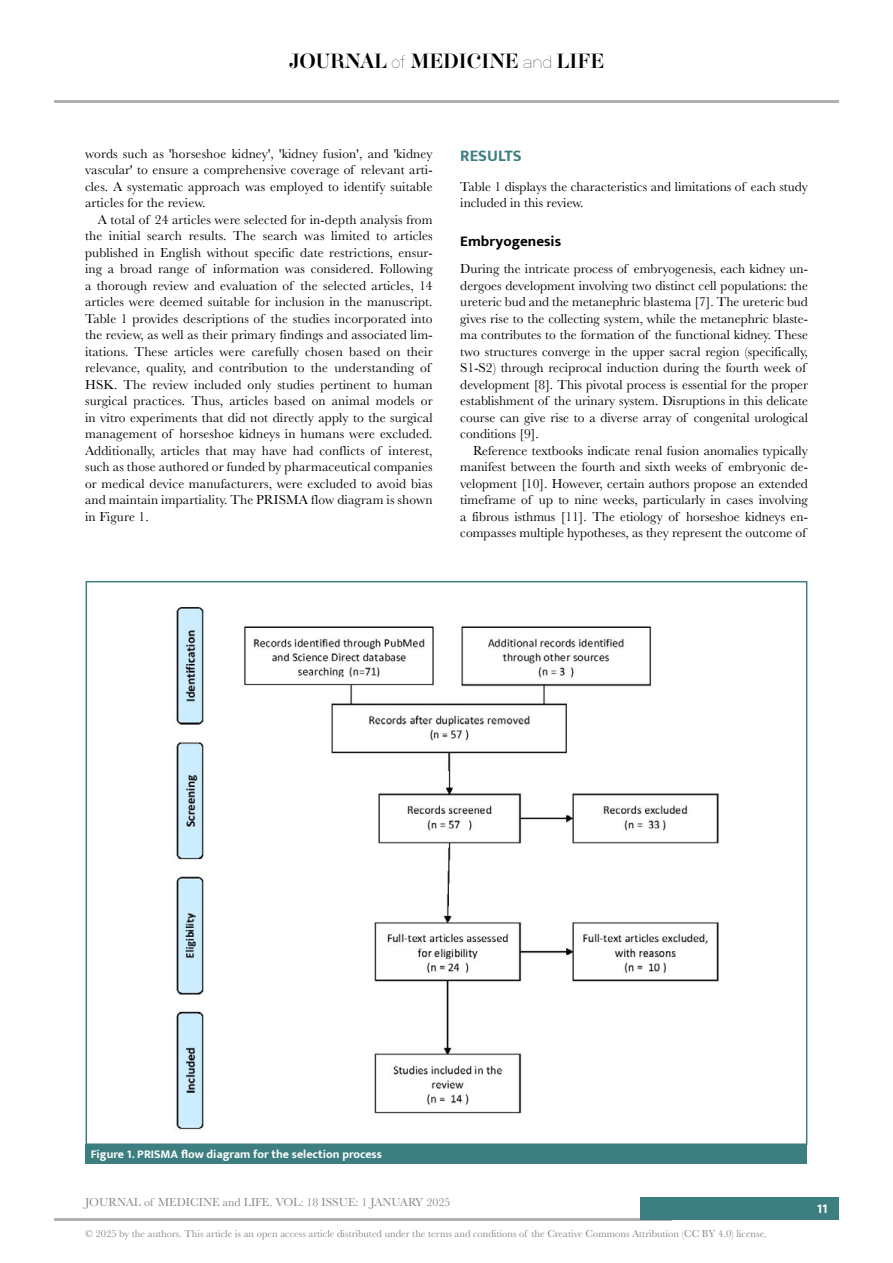
<style>
.page{position:relative;width:893px;height:1263px;background:#fff}
.page>*{position:absolute;margin:0;border:0;box-sizing:border-box;transform-origin:0 0}
.t1{font:18px "Aker Brygge Display";color:#000}
.t2{font:700 16.5px "Mukta";color:#3d7f80}
.t3{font:700 15px "Mukta";color:#000}
.t4{font:13.5px/16.5px "Baskerville";letter-spacing:.01em;color:#000}
.t5{font:700 13.5px "Mukta";color:#fff}
.t6{font:12px "Baskerville";color:#878787}
.t7{font:700 12px "Mukta";color:#fff}
.t8{font:10.5px "Baskerville";color:#878787}
.s1{font-family:"Neubau Grotesk Lei"}
</style>
<div class="page">
<hr style="left:54px;top:1218px;width:618px;height:2px;background:#b3b2b2">
<hr style="left:54px;top:100px;width:785px;height:2px;background:#b3b2b2">
<div style="left:641px;top:1198px;width:198px;height:22px;background:#3d7f80"></div>
<div style="left:86px;top:1145px;width:721px;height:19px;background:#3d7f80"></div>
<img style="left:176px;top:607px;width:543px;height:523px">
<h1 class="t1" style="left:289px;top:49px;width:317px">JOURNAL <span class="s1">of</span> MEDICINE <span class="s1">and</span> LIFE</h1>
<p class="t4" style="left:85px;top:145px;width:349px;text-align:justify">words such as 'horseshoe kidney', 'kidney fusion', and 'kidney vascular' to ensure a comprehensive coverage of relevant arti&shy;cles. A systematic approach was employed to identify suitable articles for the review.</p>
<p class="t4" style="left:85px;top:211px;width:349px;text-indent:13px">A total of 24 articles were selected for in-depth analysis from the initial search results. The search was limited to articles published in English without specific date restrictions, ensur&shy;ing a broad range of information was considered. Following a thorough review and evaluation of the selected articles, 14 articles were deemed suitable for inclusion in the manuscript.<br>Table 1 provides descriptions of the studies incorporated into the review, as well as their primary findings and associated lim&shy;itations. These articles were carefully chosen based on their relevance, quality, and contribution to the understanding of HSK. The review included only studies pertinent to human surgical practices. Thus, articles based on animal models or in vitro experiments that did not directly apply to the surgical management of horseshoe kidneys in humans were excluded.<br>Additionally, articles that may have had conflicts of interest, such as those authored or funded by pharmaceutical companies or medical device manufacturers, were excluded to avoid bias and maintain impartiality. The PRISMA flow diagram is shown in Figure 1.</p>
<p class="t2" style="left:460px;top:146px;width:63px">RESULTS</p>
<p class="t4" style="left:460px;top:178px;width:349px">Table 1 displays the characteristics and limitations of each study included in this review.</p>
<p class="t3" style="left:460px;top:232px;width:102px">Embryogenesis</p>
<p class="t4" style="left:460px;top:261px;width:349px">During the intricate process of embryogenesis, each kidney un&shy;dergoes development involving two distinct cell populations: the ureteric bud and the metanephric blastema [7]. The ureteric bud gives rise to the collecting system, while the metanephric blaste&shy;ma contributes to the formation of the functional kidney. These two structures converge in the upper sacral region (specifically, S1-S2) through reciprocal induction during the fourth week of development [8]. This pivotal process is essential for the proper establishment of the urinary system. Disruptions in this delicate course can give rise to a diverse array of congenital urological conditions [9].</p>
<p class="t4" style="left:460px;top:442px;width:349px;text-align:justify;text-indent:13px">Reference textbooks indicate renal fusion anomalies typically manifest between the fourth and sixth weeks of embryonic de&shy;velopment [10]. However, certain authors propose an extended timeframe of up to nine weeks, particularly in cases involving a fibrous isthmus [11]. The etiology of horseshoe kidneys en&shy;compasses multiple hypotheses, as they represent the outcome of</p>
<p class="t7" style="left:91px;top:1147px;width:293px">Figure 1. PRISMA flow diagram for the selection process</p>
<p class="t6" style="left:85px;top:1195px;width:367px">JOURNAL of MEDICINE and LIFE. VOL: 18 ISSUE: 1 JANUARY 2025</p>
<p class="t8" style="left:85px;top:1226px;width:683px">© 2025 by the authors. This article is an open access article distributed under the terms and conditions of the Creative Commons Attribution (CC BY 4.0) license.</p>
<p class="t5" style="left:817px;top:1200px;width:13px">11</p>
</div>
